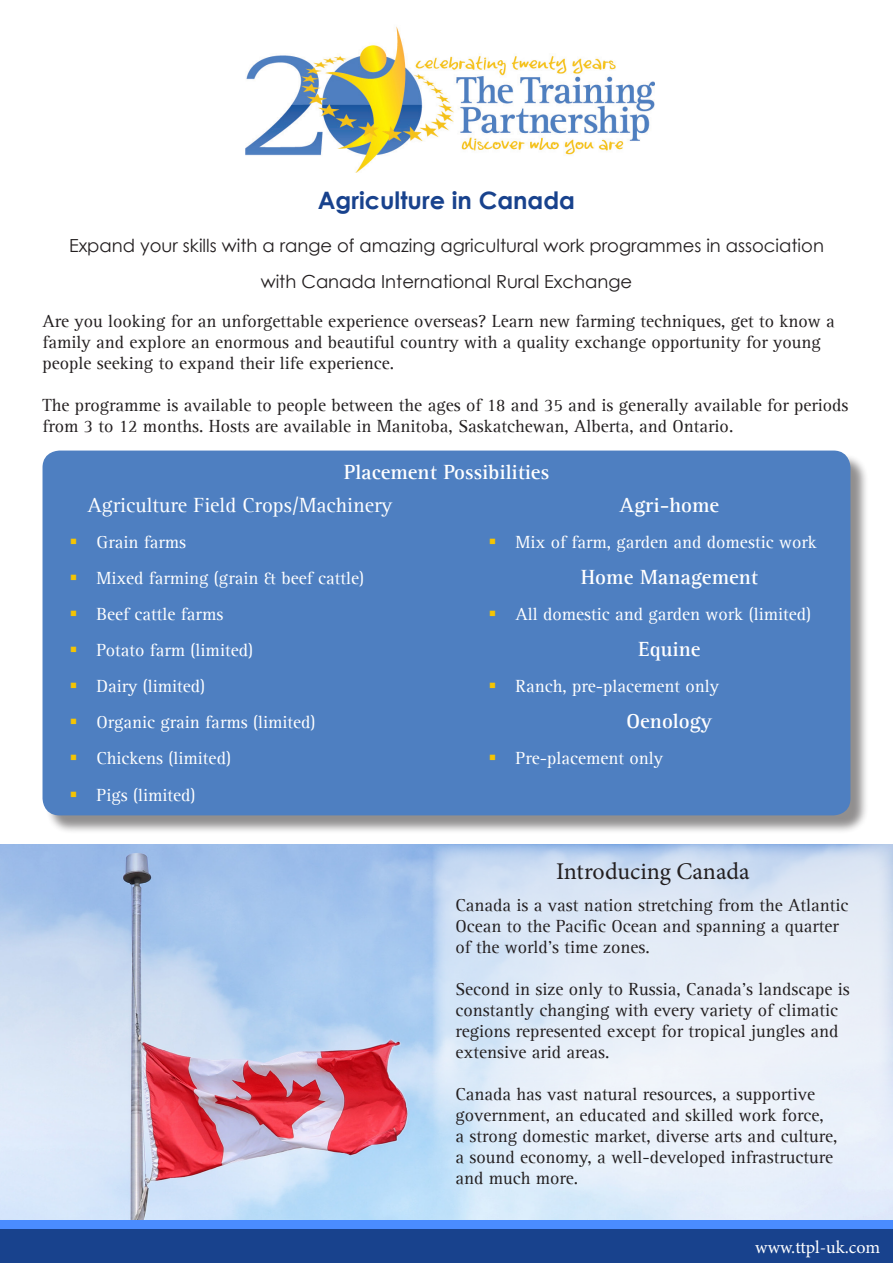
<style>
.page{position:relative;width:893px;height:1263px;background:#fff}
.page>*{position:absolute;margin:0;border:0;box-sizing:border-box;transform-origin:0 0}
.t1{font:700 24px "Century Gothic";color:#18428d}
.t2{font:24px "Minion Pro";color:#231f20}
.List_Paragraph{font:700 21px "Agfa Rotis Serif";color:#fff}
.t3{font:21px "Agfa Rotis Serif";color:#fff}
.t4{font:18px/21px "Agfa Rotis Serif";color:#231f20}
.t5{font:18px "Agfa Rotis Serif";color:#fff}
.t6{font:18px/36px "Century Gothic";color:#231f20;text-align:center}
.t7{font:18px "Minion Pro";letter-spacing:-.005em;color:#fff}
.s1{color:#f5c403}
</style>
<div class="page">
<img style="left:0;top:845px;width:433px;height:375px">
<img style="left:245px;top:26px;width:409px;height:146px">
<div style="left:45px;top:453px;width:824px;height:381px;background:#231f20;opacity:.5"></div>
<div style="left:43px;top:450px;width:807px;height:365px;background:#4e7fc1;border-radius:17px"></div>
<svg style="left:433px;top:845px;width:460px;height:375px;background:#dfeaf7"></svg>
<div style="left:0;top:1229px;width:893px;height:34px;background:#18428d"></div>
<div style="left:0;top:1220px;width:893px;height:9px;background:#4a8cff"></div>
<p class="t1" style="left:318px;top:182px;width:259px">Agriculture in Canada</p>
<p class="t6" style="left:69px;top:227px;width:756px">Expand your skills with a range of amazing agricultural work programmes in association with Canada International Rural Exchange</p>
<p class="t4" style="left:43px;top:311px;width:794px">Are you looking for an unforgettable experience overseas? Learn new farming techniques, get to know a family and explore an enormous and beautiful country with a quality exchange opportunity for young people seeking to expand their life experience.</p>
<p class="t4" style="left:43px;top:395px;width:807px">The programme is available to people between the ages of 18 and 35 and is generally available for periods from 3 to 12 months. Hosts are available in Manitoba, Saskatchewan, Alberta, and Ontario.</p>
<p class="List_Paragraph" style="left:344px;top:460px;width:207px">Placement Possibilities</p>
<p class="List_Paragraph" style="left:620px;top:493px;width:101px">Agri-home</p>
<p class="t5" style="left:488px;top:532px;width:330px"><span class="s1">▪</span> Mix of farm, garden and domestic work</p>
<p class="List_Paragraph" style="left:581px;top:565px;width:179px">Home Management</p>
<p class="t5" style="left:488px;top:604px;width:324px"><span class="s1">▪</span> All domestic and garden work (limited)</p>
<p class="List_Paragraph" style="left:638px;top:637px;width:64px">Equine</p>
<p class="t5" style="left:488px;top:676px;width:232px"><span class="s1">▪</span> Ranch, pre-placement only</p>
<p class="List_Paragraph" style="left:627px;top:709px;width:87px">Oenology</p>
<p class="t5" style="left:488px;top:748px;width:176px"><span class="s1">▪</span> Pre-placement only</p>
<p class="t3" style="left:88px;top:493px;width:306px">Agriculture Field Crops/Machinery</p>
<p class="t5" style="left:70px;top:532px;width:118px"><span class="s1">▪</span> Grain farms</p>
<p class="t5" style="left:70px;top:568px;width:296px"><span class="s1">▪</span> Mixed farming (grain &amp; beef cattle)</p>
<p class="t5" style="left:70px;top:604px;width:155px"><span class="s1">▪</span> Beef cattle farms</p>
<p class="t5" style="left:70px;top:640px;width:185px"><span class="s1">▪</span> Potato farm (limited)</p>
<p class="t5" style="left:70px;top:676px;width:137px"><span class="s1">▪</span> Dairy (limited)</p>
<p class="t5" style="left:70px;top:712px;width:247px"><span class="s1">▪</span> Organic grain farms (limited)</p>
<p class="t5" style="left:70px;top:748px;width:163px"><span class="s1">▪</span> Chickens (limited)</p>
<p class="t5" style="left:70px;top:784px;width:128px"><span class="s1">▪</span> Pigs (limited)</p>
<p class="t2" style="left:556px;top:855px;width:195px">Introducing Canada</p>
<p class="t4" style="left:455px;top:895px;width:395px">Canada is a vast nation stretching from the Atlantic<br>Ocean to the Pacific Ocean and spanning a quarter of the world’s time zones.</p>
<p class="t4" style="left:455px;top:979px;width:396px">Second in size only to Russia, Canada’s landscape is constantly changing with every variety of climatic regions represented except for tropical jungles and extensive arid areas.</p>
<p class="t4" style="left:455px;top:1084px;width:384px">Canada has vast natural resources, a supportive government, an educated and skilled work force,<br>a strong domestic market, diverse arts and culture, a sound economy, a well-developed infrastructure and much more.</p>
<p class="t7" style="left:755px;top:1235px;width:127px">www.ttpl-uk.com</p>
</div>
